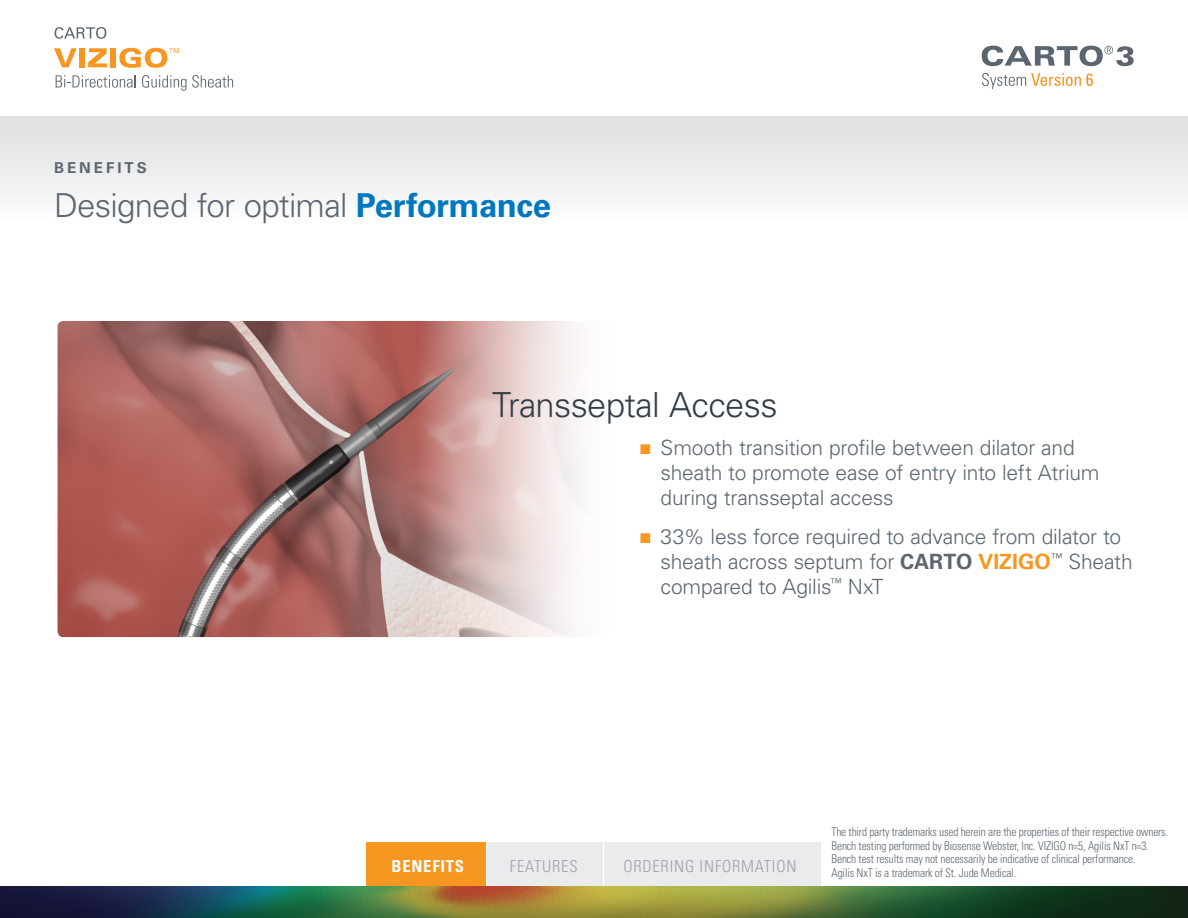
<style>
.page{position:relative;width:1188px;height:918px;background:#fff}
.page>*{position:absolute;margin:0;border:0;box-sizing:border-box;transform-origin:0 0}
.t1{font:300 34.5px "Univers LT Std";letter-spacing:-.015em;color:#323d47}
.t2{font:300 33px "Univers LT Std";letter-spacing:-.025em;color:#5b6670}
.t3{font:300 21px/25.2px "Univers LT Std";letter-spacing:-.01em;color:#5b6670}
.TOP_HEAD{font:300 condensed 16.5px "Univers LT Std";letter-spacing:.05em;color:#a0a3a8}
.TOP_HEAD-2{font:700 condensed 16.5px "Univers LT Std";letter-spacing:.05em;color:#fff}
.t4{font:700 15px "Univers LT Std";letter-spacing:.2em;color:#5b6670}
.t5{font:300 condensed 12px/13.5px "Univers LT Std";letter-spacing:-.01em;color:#5c6771;scale:.95 1}
.s1{font-weight:700;color:#0078c0}
.s2{font-family:"Arial";font-weight:400;color:#f79721}
.s3{font-weight:700}
.s4{font-weight:700;color:#f79721}
</style>
<div class="page">
<div style="left:0;top:116px;width:1188px;height:104px;background:linear-gradient(to bottom,#dddfe1,#fbfbfb)"></div>
<svg style="left:55px;top:27px;width:51px;height:12px"></svg>
<svg style="left:54px;top:48px;width:23px;height:19px"></svg>
<div style="left:79px;top:48px;width:6px;height:19px;background:#f79721"></div>
<svg style="left:88px;top:48px;width:19px;height:19px"></svg>
<div style="left:110px;top:48px;width:6px;height:19px;background:#f79721"></div>
<svg style="left:119px;top:48px;width:60px;height:20px"></svg>
<svg style="left:56px;top:75px;width:80px;height:13px"></svg>
<svg style="left:142px;top:75px;width:91px;height:16px"></svg>
<svg style="left:982px;top:46px;width:152px;height:20px"></svg>
<svg style="left:982px;top:73px;width:111px;height:16px"></svg>
<img style="left:58px;top:321px;width:342px;height:316px">
<svg style="left:400px;top:321px;width:179px;height:316px;background:#d8bbb9"></svg>
<div style="left:488px;top:842px;width:115px;height:52px;background:#eaebed"></div>
<div style="left:605px;top:842px;width:216px;height:52px;background:#eaebed"></div>
<div style="left:366px;top:842px;width:120px;height:52px;background:#f79721"></div>
<img style="left:0;top:886px;width:1188px;height:32px">
<p class="t4" style="left:54px;top:159px;width:94px">BENEFITS</p>
<p class="t2" style="left:54px;top:186px;width:499px">Designed for optimal <span class="s1">Performance</span></p>
<p class="t1" style="left:492px;top:384px;width:287px">Transseptal Access</p>
<p class="t3" style="left:661px;top:435px;width:440px;text-indent:-22px"><span class="s2">■</span> Smooth transition profile between dilator and sheath to promote ease of entry into left Atrium during transseptal access</p>
<p class="t3" style="left:661px;top:524px;width:474px;text-indent:-22px"><span class="s2">■</span> 33% less force required to advance from dilator to sheath across septum for <span class="s3">CARTO</span> <span class="s4">VIZIGO</span><sup>™</sup> Sheath compared to Agilis<sup>™</sup> NxT</p>
<p class="TOP_HEAD-2" style="left:391px;top:856px;width:74px">BENEFITS</p>
<p class="TOP_HEAD" style="left:510px;top:856px;width:69px">FEATURES</p>
<p class="TOP_HEAD" style="left:623px;top:856px;width:175px">ORDERING INFORMATION</p>
<p class="t5" style="left:831px;top:825px;width:356px">The third party trademarks used herein are the properties of their respective owners.</p>
<p class="t5" style="left:831px;top:839px;width:336px">Bench testing performed by Biosense Webster, Inc. VIZIGO n=5, Agilis NxT n=3.<br>Bench test results may not necessarily be indicative of clinical performance.</p>
<p class="t5" style="left:831px;top:866px;width:196px">Agilis NxT is a trademark of St. Jude Medical.</p>
</div>
